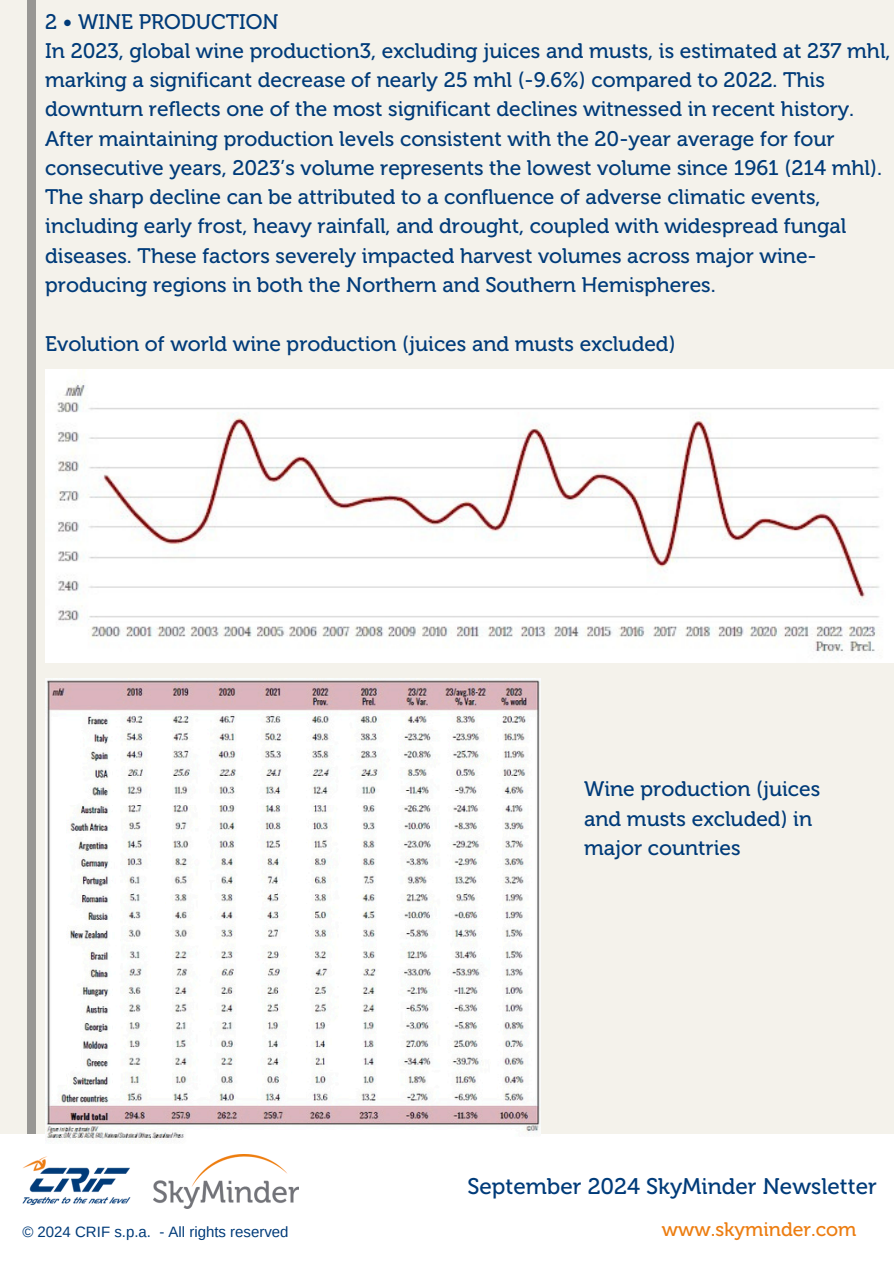
<style>
.page{position:relative;width:894px;height:1264px;background:#fff}
.page>*{position:absolute;margin:0;border:0;box-sizing:border-box;transform-origin:0 0}
.t1{font:22.5px "Museo 500";color:#003b79}
.t2{font:21px/29.2px "Museo 500";color:#003b79}
.t3{font:19.5px "Museo 500";color:#ec7d11}
.t4{font:15px "Arimo";color:#003b79}
</style>
<div class="page">
<div style="left:0;top:0;width:893px;height:1263px;background:#f4f2eb"></div>
<div style="left:0;top:1133px;width:893px;height:130px;background:#fff"></div>
<img style="left:23px;top:1156px;width:108px;height:49px">
<div style="left:27px;top:0;width:9px;height:1133px;background:#989794"></div>
<img style="left:154px;top:1154px;width:145px;height:54px">
<img style="left:45px;top:369px;width:848px;height:294px">
<img style="left:45px;top:678px;width:495px;height:465px">
<h1 class="t2" style="left:45px;top:7px;width:846px">2 • WINE PRODUCTION<br>In 2023, global wine production3, excluding juices and musts, is estimated at 237 mhl, marking a significant decrease of nearly 25 mhl (-9.6%) compared to 2022. This downturn reflects one of the most significant declines witnessed in recent history.<br>After maintaining production levels consistent with the 20-year average for four consecutive years, 2023’s volume represents the lowest volume since 1961 (214 mhl).<br>The sharp decline can be attributed to a confluence of adverse climatic events, including early frost, heavy rainfall, and drought, coupled with widespread fungal diseases. These factors severely impacted harvest volumes across major wine&shy;producing regions in both the Northern and Southern Hemispheres.</h1>
<p class="t2" style="left:45px;top:329px;width:631px">Evolution of world wine production (juices and musts excluded)</p>
<h2 class="t2" style="left:584px;top:774px;width:238px">Wine production (juices and musts excluded) in major countries</h2>
<h1 class="t1" style="left:467px;top:1173px;width:411px">September 2024 SkyMinder Newsletter</h1>
<p class="t4" style="left:22px;top:1223px;width:268px">© 2024 CRIF s.p.a. - All rights reserved</p>
<p class="t3" style="left:661px;top:1217px;width:196px">www.skyminder.com</p>
</div>
